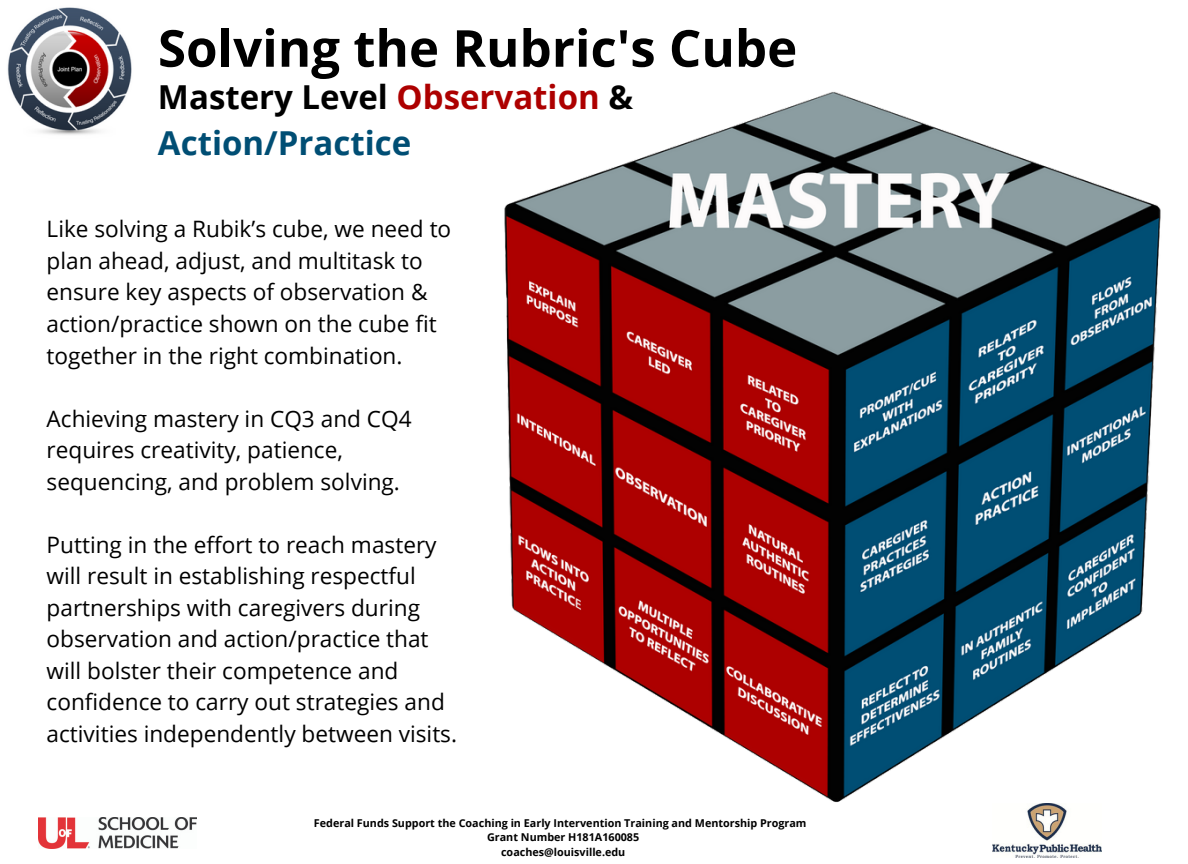
<style>
.page{position:relative;width:1188px;height:864px;background:#fff}
.page>*{position:absolute;margin:0;border:0;box-sizing:border-box;transform-origin:0 0}
.t1{font:700 51px "Open Sans";color:#000}
.t2{font:700 33px/46.2px "Open Sans";color:#004e74}
.t3{font:22.65px/31.5px "Open Sans";color:#000}
.t4{font:700 10.8px/14.4px "Open Sans";color:#000;text-align:center}
.s1{color:#000}
.s2{color:#ad0000}
</style>
<div class="page">
<img style="left:7px;top:7px;width:125px;height:128px">
<img style="left:39px;top:817px;width:157px;height:32px">
<img style="left:504px;top:92px;width:657px;height:766px">
<h1 class="t1" style="left:158px;top:12px;width:641px">Solving the Rubric's Cube</h1>
<h2 class="t2" style="left:158px;top:73px;width:477px"><span class="s1">Mastery Level</span> <span class="s2">Observation</span> <span class="s1">&amp;<br></span>Action/Practice</h2>
<p class="t3" style="left:47px;top:213px;width:406px">Like solving a Rubik’s cube, we need to plan ahead, adjust, and multitask to ensure key aspects of observation &amp; action/practice shown on the cube fit together in the right combination.</p>
<p class="t3" style="left:47px;top:402px;width:367px">Achieving mastery in CQ3 and CQ4 requires creativity, patience, sequencing, and problem solving.</p>
<p class="t3" style="left:47px;top:528px;width:412px">Putting in the effort to reach mastery will result in establishing respectful partnerships with caregivers during observation and action/practice that will bolster their competence and confidence to carry out strategies and activities independently between visits.</p>
<p class="t4" style="left:314px;top:816px;width:494px">Federal Funds Support the Coaching in Early Intervention Training and Mentorship Program<br>Grant Number H181A160085<br>coaches@louisville.edu</p>
</div>
